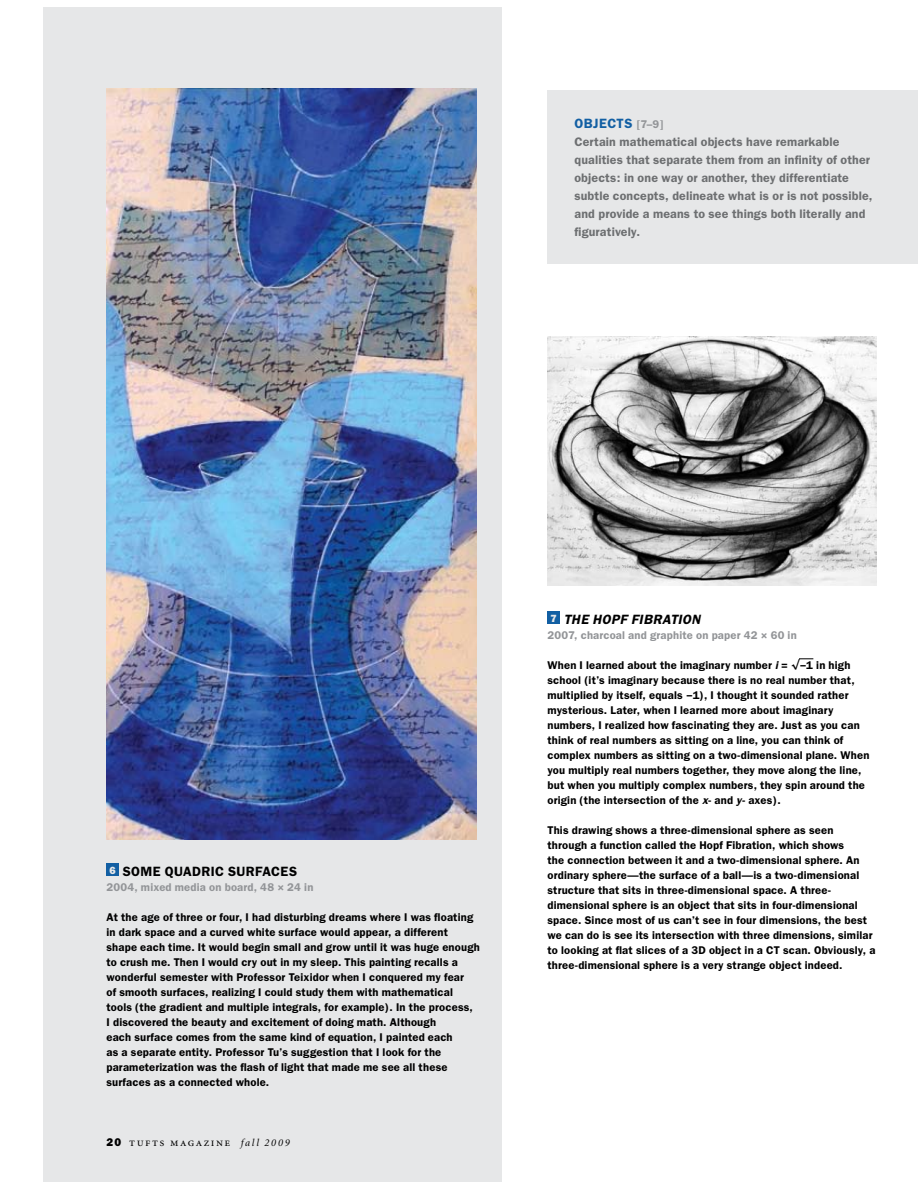
<style>
.page{position:relative;width:918px;height:1188px;background:#fff}
.page>*{position:absolute;margin:0;border:0;box-sizing:border-box;transform-origin:0 0}
.t1{font:600 13.5px "Franklin Gothic";letter-spacing:.03em;color:#000}
.t2{font:italic 600 13.5px "Franklin Gothic";letter-spacing:.03em;color:#000}
.t3{font:600 13.5px "Franklin Gothic";letter-spacing:.03em;color:#125fa3}
.t4{font:600 12.3px/18px "Franklin Gothic";letter-spacing:.015em;color:#6d6f71}
.t5{font:12px "Minion Regular SC";letter-spacing:.125em;color:#000}
.t6{font:600 11.25px/15px "Franklin Gothic";letter-spacing:.015em;color:#000}
.t7{font:600 11.25px "Franklin Gothic";letter-spacing:.015em;color:#939598}
.s1{font-size:11.25px;color:#939598}
.s2{font-family:"Franklin Gothic";font-weight:800;font-size:11.25px}
.s3{font-family:"Minion";font-style:italic;font-size:10.5px}
.s4{font-style:italic}
.s5{font-family:"Lucida Sans"}
</style>
<div class="page">
<div style="left:44px;top:8px;width:458px;height:1174px;background:#e6e7e8"></div>
<img style="left:106px;top:89px;width:371px;height:751px">
<img style="left:548px;top:336px;width:328px;height:250px">
<div style="left:106px;top:864px;width:13px;height:12px;background:#125fa3"></div>
<div style="left:548px;top:612px;width:12px;height:12px;background:#125fa3"></div>
<div style="left:548px;top:91px;width:370px;height:173px;background:#e6e7e8"></div>
<svg style="left:799px;top:658px;width:14px;height:1px"></svg>
<p class="t3" style="left:574px;top:115px;width:91px">OBJECTS <span class="s1">[7–9]</span></p>
<p class="t4" style="left:574px;top:133px;width:300px">Certain mathematical objects have remarkable qualities that separate them from an infinity of other objects: in one way or another, they differentiate subtle concepts, delineate what is or is not possible, and provide a means to see things both literally and figuratively.</p>
<p class="t1" style="left:110px;top:863px;width:189px"><sup>6</sup> SOME QUADRIC SURFACES</p>
<p class="t7" style="left:106px;top:880px;width:208px">2004, mixed media on board, 48 × 24 in</p>
<p class="t6" style="left:106px;top:910px;width:375px">At the age of three or four, I had disturbing dreams where I was floating in dark space and a curved white surface would appear, a different shape each time. It would begin small and grow until it was huge enough to crush me. Then I would cry out in my sleep. This painting recalls a wonderful semester with Professor Teixidor when I conquered my fear<br>of smooth surfaces, realizing I could study them with mathematical tools (the gradient and multiple integrals, for example). In the process,<br>I discovered the beauty and excitement of doing math. Although<br>each surface comes from the same kind of equation, I painted each<br>as a separate entity. Professor Tu’s suggestion that I look for the parameterization was the flash of light that made me see all these surfaces as a connected whole.</p>
<p class="t5" style="left:106px;top:1136px;width:184px"><span class="s2">20</span> tufts magazine <span class="s3">fall 2009</span></p>
<p class="t2" style="left:551px;top:611px;width:151px"><sup>7</sup> THE HOPF FIBRATION</p>
<p class="t7" style="left:548px;top:628px;width:251px">2007, charcoal and graphite on paper 42 × 60 in</p>
<p class="t6" style="left:548px;top:658px;width:323px">When I learned about the imaginary number <span class="s4">i</span> = <span class="s5">√</span>−1 in high school (it’s imaginary because there is no real number that, multiplied by itself, equals −1), I thought it sounded rather mysterious. Later, when I learned more about imaginary numbers, I realized how fascinating they are. Just as you can think of real numbers as sitting on a line, you can think of complex numbers as sitting on a two-dimensional plane. When you multiply real numbers together, they move along the line, but when you multiply complex numbers, they spin around the origin (the intersection of the <span class="s4">x</span>- and <span class="s4">y</span>- axes).</p>
<p class="t6" style="left:548px;top:823px;width:330px">This drawing shows a three-dimensional sphere as seen through a function called the Hopf Fibration, which shows<br>the connection between it and a two-dimensional sphere. An ordinary sphere—the surface of a ball—is a two-dimensional structure that sits in three-dimensional space. A three&shy;dimensional sphere is an object that sits in four-dimensional space. Since most of us can’t see in four dimensions, the best we can do is see its intersection with three dimensions, similar to looking at flat slices of a 3D object in a CT scan. Obviously, a three-dimensional sphere is a very strange object indeed.</p>
</div>
